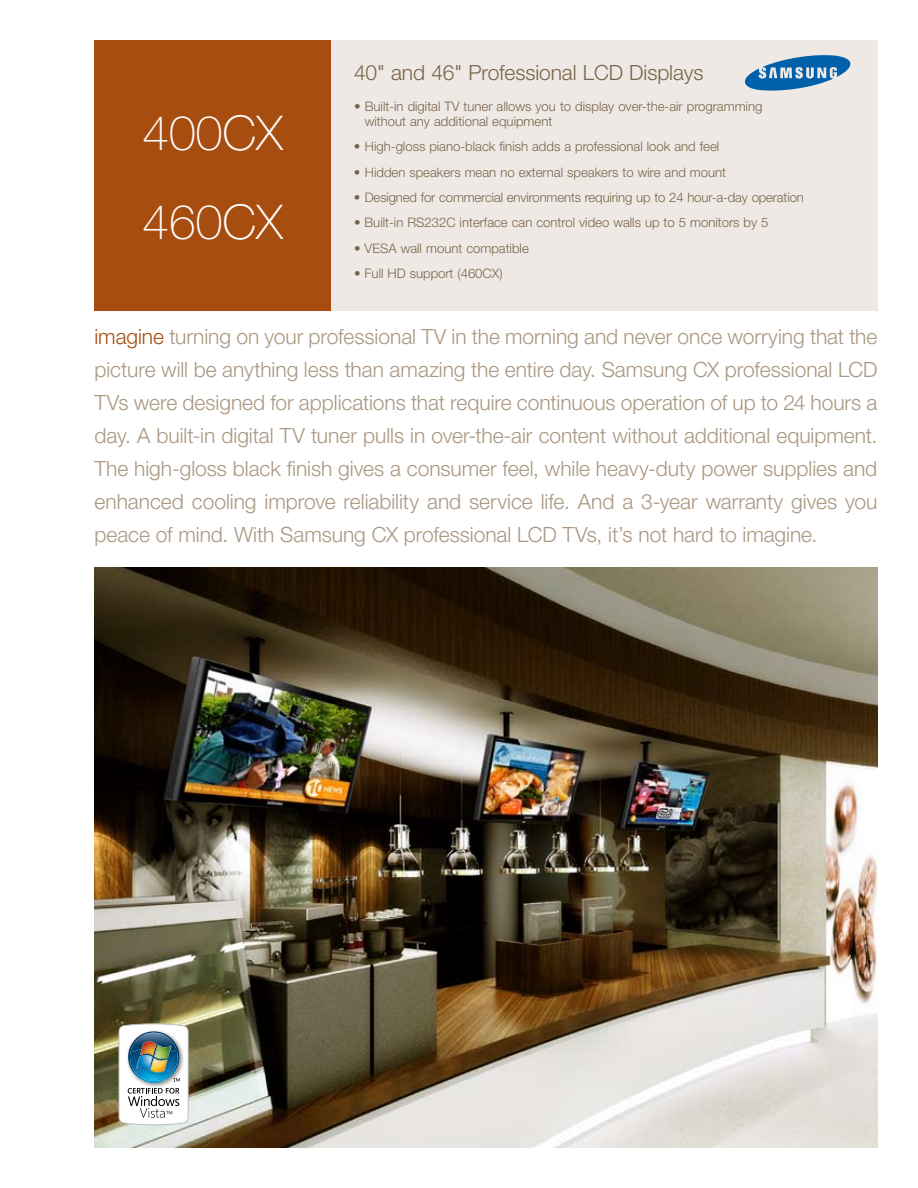
<style>
.page{position:relative;width:918px;height:1188px;background:#fff}
.page>*{position:absolute;margin:0;border:0;box-sizing:border-box;transform-origin:0 0}
.t1{font:100 48px/88.5px "Helvetica Neue";color:#fff}
.t2{font:300 21px/33px "Helvetica Neue";letter-spacing:-.005em;color:#a99782;text-align:justify}
.t3{font:300 21px "Helvetica Neue";letter-spacing:-.005em;color:#796449}
.t4{font:300 13.2px/14.7px "Helvetica Neue";color:#796449}
.s1{color:#a84d10}
</style>
<div class="page">
<div style="left:331px;top:40px;width:547px;height:271px;background:#efe9e5"></div>
<img style="left:94px;top:567px;width:784px;height:581px">
<div style="left:94px;top:40px;width:237px;height:270px;background:#a84d10"></div>
<img style="left:118px;top:1023px;width:71px;height:102px">
<svg style="left:745px;top:55px;width:105px;height:36px"></svg>
<h1 class="t1" style="left:142px;top:89px;width:142px">400CX<br>460CX</h1>
<p class="t3" style="left:354px;top:60px;width:351px">40" and 46" Professional LCD Displays</p>
<p class="t4" style="left:365px;top:99px;width:399px;text-indent:-11px">• Built-in digital TV tuner allows you to display over-the-air programming without any additional equipment</p>
<p class="t4" style="left:354px;top:139px;width:367px">• High-gloss piano-black finish adds a professional look and feel</p>
<p class="t4" style="left:354px;top:164px;width:374px">• Hidden speakers mean no external speakers to wire and mount</p>
<p class="t4" style="left:354px;top:190px;width:451px">• Designed for commercial environments requiring up to 24 hour-a-day operation</p>
<p class="t4" style="left:354px;top:215px;width:416px">• Built-in RS232C interface can control video walls up to 5 monitors by 5</p>
<p class="t4" style="left:354px;top:241px;width:176px">• VESA wall mount compatible</p>
<p class="t4" style="left:354px;top:266px;width:150px">• Full HD support (460CX)</p>
<p class="t2" style="left:94px;top:320px;width:785px"><span class="s1">imagine</span> turning on your professional TV in the morning and never once worrying that the picture will be anything less than amazing the entire day. Samsung CX professional LCD TVs were designed for applications that require continuous operation of up to 24 hours a day. A built-in digital TV tuner pulls in over-the-air content without additional equipment.<br>The high-gloss black finish gives a consumer feel, while heavy-duty power supplies and enhanced cooling improve reliability and service life. And a 3-year warranty gives you peace of mind. With Samsung CX professional LCD TVs, it’s not hard to imagine.</p>
</div>
